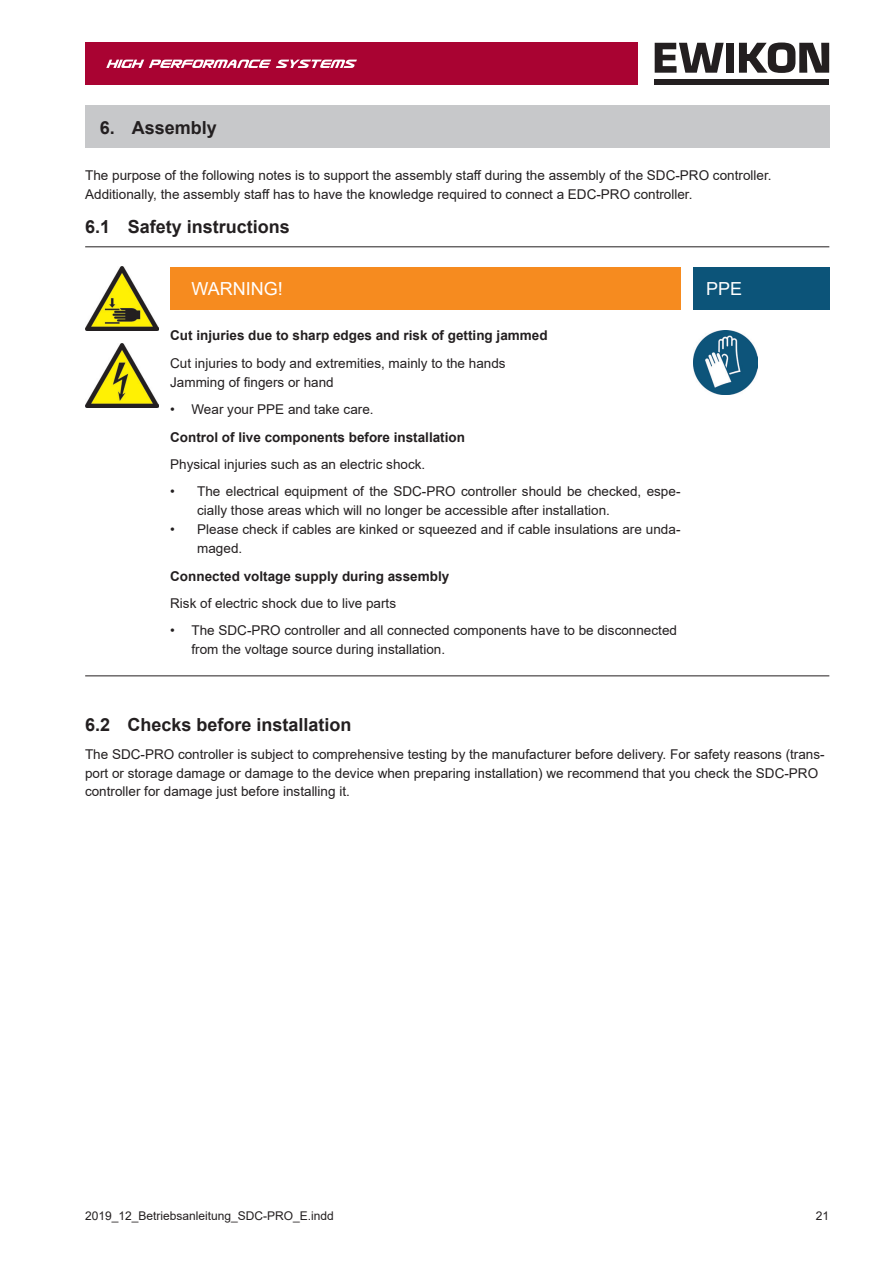
<style>
.page{position:relative;width:893px;height:1263px;background:#fff}
.page>*{position:absolute;margin:0;border:0;box-sizing:border-box;transform-origin:0 0}
.t1{font:700 18px "Arial";color:#231f20}
.t2{font:18px "Arial";color:#fff}
.Fließtext{font:13.5px/18.9px "Arial";color:#231f20}
.Warnhinweis{font:700 13.5px "Arial";color:#231f20}
.Aufzählung{font:13.5px "Arial";color:#231f20}
.t3{font:12px "Arial";color:#231f20}
</style>
<div class="page">
<div style="left:85px;top:43px;width:553px;height:42px;background:#a90332"></div>
<svg style="left:106px;top:60px;width:251px;height:8px"></svg>
<div style="left:655px;top:79px;width:174px;height:6px;background:#231f20"></div>
<svg style="left:655px;top:43px;width:69px;height:30px"></svg>
<div style="left:726px;top:43px;width:8px;height:30px;background:#231f20"></div>
<svg style="left:739px;top:43px;width:90px;height:30px"></svg>
<div style="left:85px;top:106px;width:744px;height:42px;background:#c7c8ca"></div>
<div style="left:170px;top:267px;width:510px;height:42px;background:#f68b1f"></div>
<img style="left:85px;top:267px;width:73px;height:64px">
<div style="left:693px;top:267px;width:136px;height:42px;background:#0c5479"></div>
<img style="left:693px;top:331px;width:64px;height:63px">
<hr style="left:85px;top:246px;width:744px;height:1px;background:#231f20">
<hr style="left:85px;top:675px;width:744px;height:1px;background:#231f20">
<img style="left:85px;top:343px;width:73px;height:64px">
<p class="t1" style="left:100px;top:115px;width:118px">6. Assembly</p>
<p class="Fließtext" style="left:85px;top:166px;width:688px">The purpose of the following notes is to support the assembly staff during the assembly of the SDC-PRO controller.<br>Additionally, the assembly staff has to have the knowledge required to connect a EDC‑PRO controller.</p>
<p class="t1" style="left:85px;top:214px;width:206px">6.1 Safety instructions</p>
<p class="t2" style="left:191px;top:276px;width:93px">WARNING!</p>
<p class="t2" style="left:706px;top:276px;width:38px">PPE</p>
<p class="Warnhinweis" style="left:170px;top:326px;width:379px">Cut injuries due to sharp edges and risk of getting jammed</p>
<p class="Aufzählung" style="left:170px;top:354px;width:337px">Cut injuries to body and extremities, mainly to the hands</p>
<p class="Aufzählung" style="left:170px;top:373px;width:165px">Jamming of fingers or hand</p>
<p class="Fließtext" style="left:170px;top:400px;width:205px">• Wear your PPE and take care.</p>
<p class="Warnhinweis" style="left:170px;top:427px;width:296px">Control of live components before installation</p>
<p class="Fließtext" style="left:170px;top:455px;width:257px">Physical injuries such as an electric shock.</p>
<p class="Fließtext" style="left:197px;top:482px;width:485px;text-indent:-27px">• The electrical equipment of the SDC-PRO controller should be checked, espe&shy;cially those areas which will no longer be accessible after installation.</p>
<p class="Fließtext" style="left:197px;top:520px;width:485px;text-indent:-27px">• Please check if cables are kinked or squeezed and if cable insulations are unda&shy;maged.</p>
<p class="Warnhinweis" style="left:170px;top:566px;width:281px">Connected voltage supply during assembly</p>
<p class="Fließtext" style="left:170px;top:594px;width:227px">Risk of electric shock due to live parts</p>
<p class="Fließtext" style="left:191px;top:621px;width:487px;text-indent:-21px">• The SDC-PRO controller and all connected components have to be disconnected from the voltage source during installation.</p>
<p class="t1" style="left:85px;top:712px;width:268px">6.2 Checks before installation</p>
<p class="Fließtext" style="left:85px;top:744px;width:741px">The SDC-PRO controller is subject to comprehensive testing by the manufacturer before delivery. For safety reasons (trans&shy;port or storage damage or damage to the device when preparing installation) we recommend that you check the SDC-PRO controller for damage just before installing it.</p>
<p class="t3" style="left:85px;top:1208px;width:250px">2019_12_Betriebsanleitung_SDC-PRO_E.indd</p>
<p class="t3" style="left:816px;top:1208px;width:15px">21</p>
</div>
